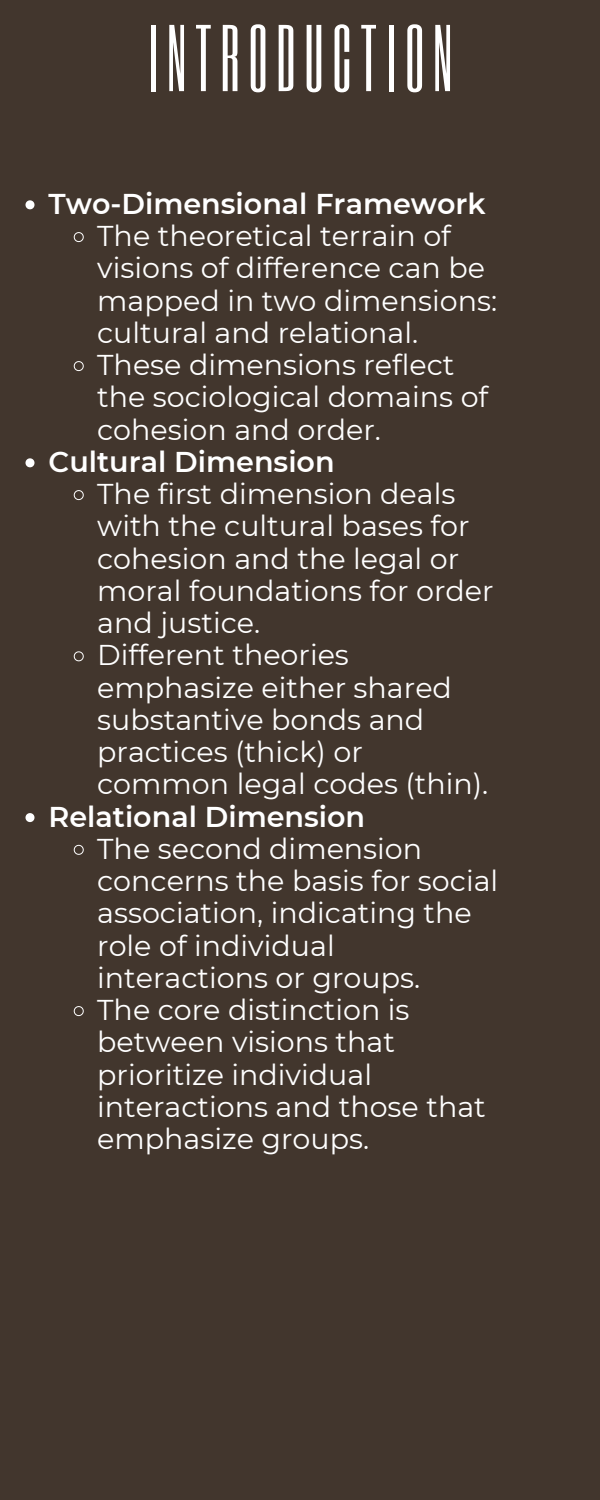
<style>
.page{position:relative;width:600px;height:1500px;background:#42362d}
.page>*{position:absolute;margin:0;border:0;box-sizing:border-box;transform-origin:0 0}
.t1{font:78.5px "Six Caps";letter-spacing:.105em;color:#fff}
.t2{font:28.6px/32.2px "Montserrat";color:#fff}
.t3{font:600 28.6px "Montserrat";color:#fff}
</style>
<div class="page">
<svg style="left:25px;top:200px;width:9px;height:9px"></svg>
<svg style="left:73px;top:232px;width:11px;height:10px"></svg>
<svg style="left:73px;top:361px;width:11px;height:10px"></svg>
<svg style="left:25px;top:458px;width:9px;height:9px"></svg>
<svg style="left:73px;top:490px;width:11px;height:10px"></svg>
<svg style="left:73px;top:651px;width:11px;height:11px"></svg>
<svg style="left:25px;top:813px;width:9px;height:9px"></svg>
<svg style="left:73px;top:844px;width:11px;height:11px"></svg>
<svg style="left:73px;top:1006px;width:11px;height:10px"></svg>
<p class="t1" style="left:147px;top:4px;width:306px">INTRODUCTION</p>
<p class="t3" style="left:49px;top:186px;width:439px">Two-Dimensional Framework</p>
<p class="t2" style="left:97px;top:220px;width:401px">The theoretical terrain of visions of difference can be mapped in two dimensions: cultural and relational.</p>
<p class="t2" style="left:97px;top:349px;width:393px">These dimensions reflect the sociological domains of cohesion and order.</p>
<p class="t3" style="left:49px;top:444px;width:288px">Cultural Dimension</p>
<p class="t2" style="left:97px;top:478px;width:398px">The first dimension deals with the cultural bases for cohesion and the legal or moral foundations for order and justice.</p>
<p class="t2" style="left:97px;top:639px;width:393px">Different theories emphasize either shared substantive bonds and practices (thick) or common legal codes (thin).</p>
<p class="t3" style="left:49px;top:799px;width:318px">Relational Dimension</p>
<p class="t2" style="left:97px;top:832px;width:403px">The second dimension concerns the basis for social association, indicating the role of individual interactions or groups.</p>
<p class="t2" style="left:97px;top:994px;width:390px">The core distinction is between visions that prioritize individual interactions and those that emphasize groups.</p>
</div>
